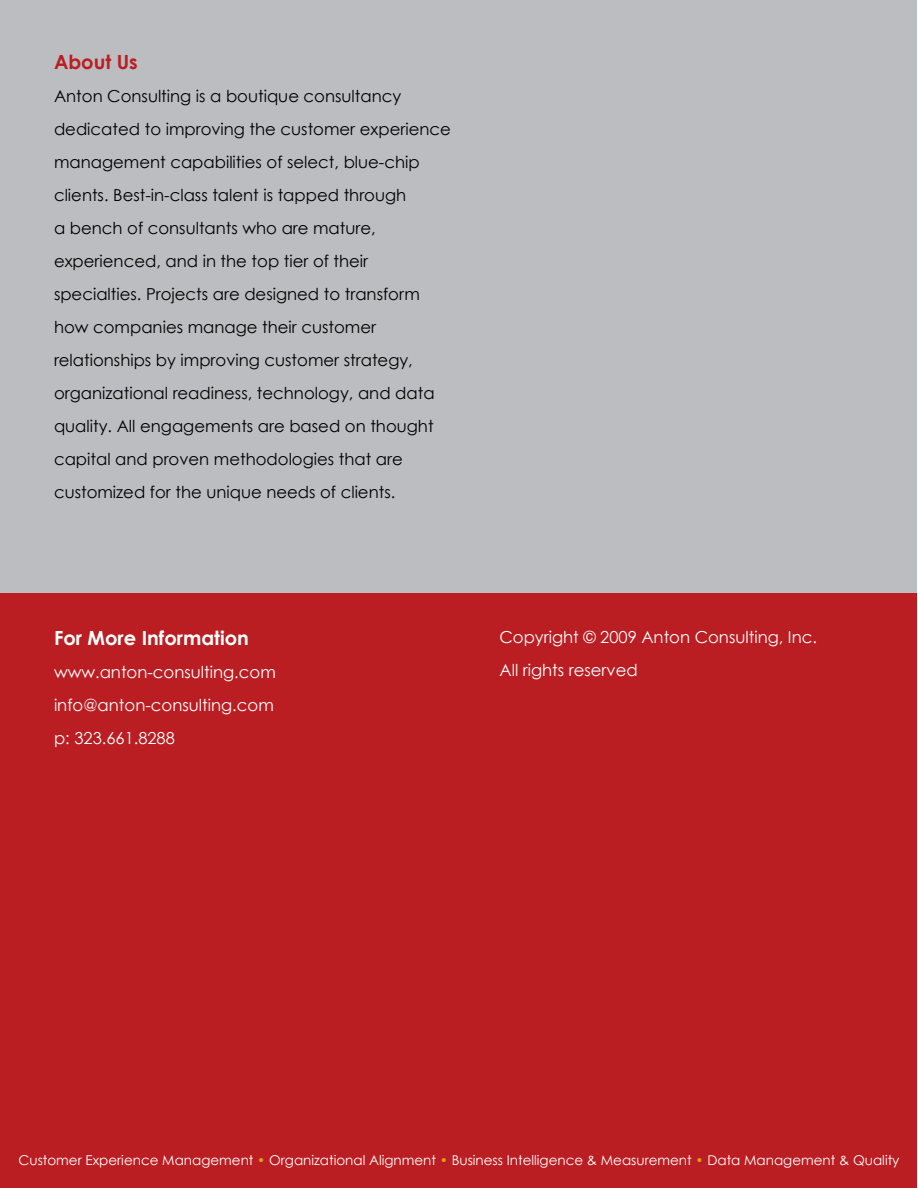
<style>
.page{position:relative;width:918px;height:1188px;background:#fff}
.page>*{position:absolute;margin:0;border:0;box-sizing:border-box;transform-origin:0 0}
.t1{font:700 19.5px "Century Gothic";color:#fff}
.t2{font:700 19.5px "Century Gothic";color:#ba1e23}
.t3{font:16.5px/33px "Century Gothic";color:#000}
.t4{font:16.5px/33px "Century Gothic";color:#fff}
.t5{font:13.5px "Century Gothic";color:#fff}
.s1{color:#e0a014}
</style>
<div class="page">
<div style="left:1px;top:549px;width:916px;height:639px;background:#ba1e23"></div>
<div style="left:1px;top:1px;width:916px;height:592px;background:#bcbdc0"></div>
<p class="t2" style="left:54px;top:49px;width:85px">About Us</p>
<p class="t3" style="left:54px;top:79px;width:398px">Anton Consulting is a boutique consultancy dedicated to improving the customer experience management capabilities of select, blue-chip clients. Best-in-class talent is tapped through<br>a bench of consultants who are mature, experienced, and in the top tier of their specialties. Projects are designed to transform how companies manage their customer relationships by improving customer strategy, organizational readiness, technology, and data quality. All engagements are based on thought capital and proven methodologies that are customized for the unique needs of clients.</p>
<p class="t1" style="left:54px;top:626px;width:197px">For More Information</p>
<p class="t4" style="left:54px;top:656px;width:223px">www.anton-consulting.com info@anton-consulting.com p: 323.661.8288</p>
<p class="t4" style="left:500px;top:620px;width:319px">Copyright © 2009 Anton Consulting, Inc.<br>All rights reserved</p>
<p class="t5" style="left:18px;top:1152px;width:883px">Customer Experience Management <span class="s1">•</span> Organizational Alignment <span class="s1">•</span> Business Intelligence &amp; Measurement <span class="s1">•</span> Data Management &amp; Quality</p>
</div>
